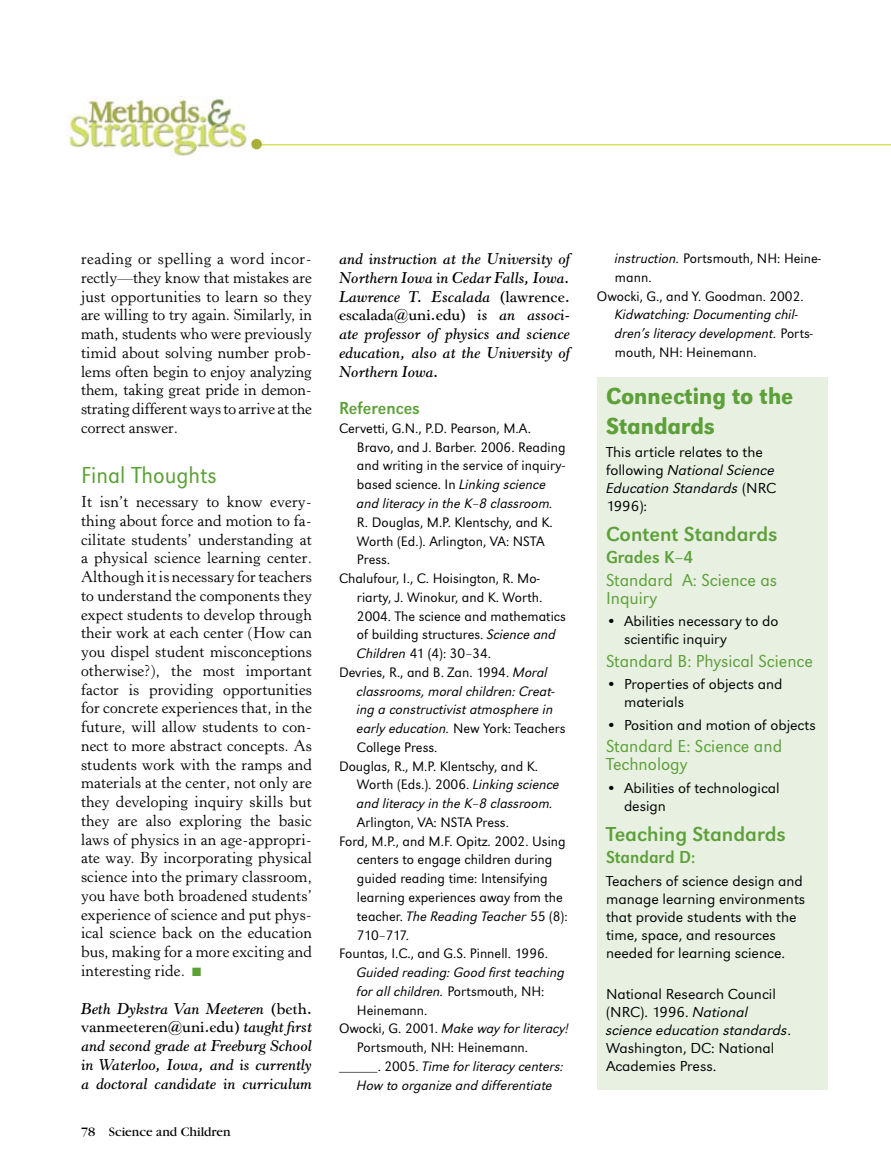
<style>
.page{position:relative;width:891px;height:1175px;background:#fff}
.page>*{position:absolute;margin:0;border:0;box-sizing:border-box;transform-origin:0 0}
.t1{font:24px/30px "URW Grotesk T Medi Narr";color:#5ca038}
.t2{font:24px "URW Grotesk T Ligh Narr";color:#5ca038}
.t3{font:21px "URW Grotesk T";color:#5ca038}
.t4{font:18px/18px "URW Grotesk T Ligh";color:#5ca038}
.t5{font:18px "URW Grotesk T Regu Narr";color:#5ca038}
.t6{font:15.75px/18.8px "Horley Old Style";letter-spacing:.005em;color:#000;text-align:justify}
.t7{font:italic 600 15.75px/18.8px "Horley Old Style";letter-spacing:-.01em;color:#000;text-align:justify}
.t8{font:15px/18px "URW Grotesk T Ligh Wide";color:#000}
.t9{font:15px/18px "URW Grotesk T Ligh Wide Obli";color:#000}
.t10{font:14.25px/18.8px "URW Grotesk T Ligh";color:#000}
.t11{font:14.25px/18.8px "URW Grotesk T Ligh Obli";color:#000}
.t12{font:13.5px "Garamond";color:#000}
.s1{color:#5ca038}
.s2{font-style:normal}
.s3{font-family:"URW Grotesk T Ligh Obli"}
.s4{font-family:"URW Grotesk T Ligh"}
.s5{font-family:"URW Grotesk T Ligh Wide"}
.s6{font-family:"URW Grotesk T Ligh Wide Obli"}
</style>
<div class="page">
<hr style="left:258px;top:144px;width:633px;height:1px;background:#d5e05b">
<img style="left:66px;top:98px;width:183px;height:59px">
<div style="left:251px;top:139px;width:11px;height:10px;background:#a7af39;border-radius:50%"></div>
<div style="left:597px;top:376px;width:231px;height:713px;background:#e8f0e2"></div>
<p class="t6" style="left:81px;top:250px;width:233px">reading or spelling a word incor&shy;rectly—they know that mistakes are just opportunities to learn so they are willing to try again. Similarly, in math, students who were previously timid about solving number prob&shy;lems often begin to enjoy analyzing them, taking great pride in demon&shy;strating different ways to arrive at the correct answer.</p>
<h1 class="t2" style="left:81px;top:461px;width:137px">Final Thoughts</h1>
<p class="t6" style="left:81px;top:493px;width:233px">It isn’t necessary to know every&shy;thing about force and motion to fa&shy;cilitate students’ understanding at a physical science learning center.<br>Although it is necessary for teachers to understand the components they expect students to develop through their work at each center (How can you dispel student misconceptions otherwise?), the most important factor is providing opportunities for concrete experiences that, in the future, will allow students to con&shy;nect to more abstract concepts. As students work with the ramps and materials at the center, not only are they developing inquiry skills but they are also exploring the basic laws of physics in an age-appropri&shy;ate way. By incorporating physical science into the primary classroom, you have both broadened students’ experience of science and put phys&shy;ical science back on the education bus, making for a more exciting and interesting ride. <span class="s1">■</span></p>
<p class="t7" style="left:81px;top:999px;width:233px">Beth Dykstra Van Meeteren <span class="s2">(beth. vanmeeteren@uni.edu)</span> taught first and second grade at Freeburg School in Waterloo, Iowa, and is currently a doctoral candidate in curriculum</p>
<p class="t12" style="left:81px;top:1124px;width:151px">78 Science and Children</p>
<p class="t7" style="left:339px;top:249px;width:233px">and instruction at the University of Northern Iowa in Cedar Falls, Iowa.<br>Lawrence T. Escalada <span class="s2">(lawrence. escalada@uni.edu)</span> is an associ&shy;ate professor of physics and science education, also at the University of Northern Iowa.</p>
<p class="t5" style="left:339px;top:398px;width:82px">References</p>
<p class="t10" style="left:357px;top:419px;width:210px;text-indent:-18px">Cervetti, G.N., P.D. Pearson, M.A.<br>Bravo, and J. Barber. 2006. Reading and writing in the service of inquiry&shy;based science. In <span class="s3">Linking science</span></p>
<p class="t11" style="left:357px;top:494px;width:198px">and literacy in the K–8 classroom.</p>
<p class="t10" style="left:357px;top:512px;width:197px">R. Douglas, M.P. Klentschy, and K.</p>
<p class="t10" style="left:357px;top:531px;width:189px">Worth (Ed.). Arlington, VA: NSTA</p>
<p class="t10" style="left:357px;top:550px;width:35px">Press.</p>
<p class="t10" style="left:339px;top:569px;width:202px">Chalufour, I., C. Hoisington, R. Mo-</p>
<p class="t10" style="left:357px;top:587px;width:187px">riarty, J. Winokur, and K. Worth.</p>
<p class="t10" style="left:357px;top:606px;width:210px">2004. The science and mathematics</p>
<p class="t10" style="left:357px;top:625px;width:201px">of building structures. <span class="s3">Science and</span></p>
<p class="t10" style="left:357px;top:644px;width:135px"><span class="s3">Children</span> 41 (4): 30–34.</p>
<p class="t10" style="left:339px;top:662px;width:210px">Devries, R., and B. Zan. 1994. <span class="s3">Moral</span></p>
<p class="t11" style="left:357px;top:681px;width:200px">classrooms, moral children: Creat&shy;ing a constructivist atmosphere in</p>
<p class="t10" style="left:357px;top:719px;width:210px"><span class="s3">early education.</span> New York: Teachers</p>
<p class="t10" style="left:357px;top:737px;width:82px">College Press.</p>
<p class="t10" style="left:339px;top:756px;width:201px">Douglas, R., M.P. Klentschy, and K.</p>
<p class="t10" style="left:357px;top:775px;width:204px">Worth (Eds.). 2006. <span class="s3">Linking science</span></p>
<p class="t11" style="left:357px;top:794px;width:198px">and literacy in the K–8 classroom.</p>
<p class="t10" style="left:357px;top:812px;width:153px">Arlington, VA: NSTA Press.</p>
<p class="t10" style="left:339px;top:831px;width:228px">Ford, M.P., and M.F. Opitz. 2002. Using</p>
<p class="t10" style="left:357px;top:850px;width:197px">centers to engage children during</p>
<p class="t10" style="left:357px;top:869px;width:192px">guided reading time: Intensifying</p>
<p class="t10" style="left:357px;top:887px;width:207px">learning experiences away from the</p>
<p class="t11" style="left:357px;top:906px;width:212px"><span class="s4">teacher.</span> The Reading Teacher <span class="s4">55 (8):</span></p>
<p class="t10" style="left:339px;top:925px;width:211px;text-indent:18px">710–717.<br>Fountas, I.C., and G.S. Pinnell. 1996.</p>
<p class="t11" style="left:357px;top:962px;width:209px">Guided reading: Good first teaching for all children. <span class="s4">Portsmouth, NH:</span></p>
<p class="t10" style="left:357px;top:1000px;width:72px">Heinemann.</p>
<p class="t11" style="left:339px;top:1019px;width:231px"><span class="s4">Owocki, G. 2001.</span> Make way for literacy!</p>
<p class="t10" style="left:357px;top:1037px;width:173px">Portsmouth, NH: Heinemann.</p>
<p class="t11" style="left:339px;top:1056px;width:226px;text-align:center"><span class="s4">_____. 2005.</span> Time for literacy centers:<br>How to organize and differentiate</p>
<p class="t10" style="left:615px;top:249px;width:207px"><span class="s3">instruction.</span> Portsmouth, NH: Heine-</p>
<p class="t10" style="left:615px;top:268px;width:38px">mann.</p>
<p class="t10" style="left:597px;top:286px;width:208px">Owocki, G., and Y. Goodman. 2002.</p>
<p class="t11" style="left:615px;top:305px;width:199px">Kidwatching: Documenting chil&shy;dren’s literacy development. <span class="s4">Ports-</span></p>
<p class="t10" style="left:615px;top:343px;width:143px">mouth, NH: Heinemann.</p>
<h1 class="t1" style="left:606px;top:381px;width:189px">Connecting to the<br>Standards</h1>
<p class="t8" style="left:606px;top:443px;width:158px">This article relates to the</p>
<p class="t9" style="left:606px;top:461px;width:172px"><span class="s5">following</span> National Science<br>Education Standards <span class="s5">(NRC</span></p>
<p class="t8" style="left:606px;top:497px;width:43px">1996):</p>
<h2 class="t3" style="left:606px;top:522px;width:173px">Content Standards</h2>
<p class="t5" style="left:606px;top:547px;width:89px">Grades K–4</p>
<p class="t4" style="left:606px;top:571px;width:173px">Standard A: Science as<br>Inquiry</p>
<p class="t8" style="left:624px;top:612px;width:156px;text-indent:-18px">• Abilities necessary to do scientific inquiry</p>
<p class="t4" style="left:606px;top:652px;width:208px">Standard B: Physical Science</p>
<p class="t8" style="left:624px;top:675px;width:160px;text-indent:-18px">• Properties of objects and materials</p>
<p class="t8" style="left:606px;top:716px;width:211px">• Position and motion of objects</p>
<p class="t4" style="left:606px;top:737px;width:178px">Standard E: Science and<br>Technology</p>
<p class="t8" style="left:624px;top:779px;width:157px;text-indent:-18px">• Abilities of technological design</p>
<h2 class="t3" style="left:606px;top:822px;width:181px">Teaching Standards</h2>
<p class="t5" style="left:606px;top:847px;width:91px">Standard D:</p>
<p class="t8" style="left:606px;top:872px;width:201px">Teachers of science design and manage learning environments that provide students with the time, space, and resources needed for learning science.</p>
<p class="t8" style="left:606px;top:984px;width:171px">National Research Council (NRC). 1996. <span class="s6">National</span></p>
<p class="t9" style="left:606px;top:1020px;width:187px">science education standards<span class="s5">.</span></p>
<p class="t8" style="left:606px;top:1038px;width:170px">Washington, DC: National<br>Academies Press.</p>
</div>
